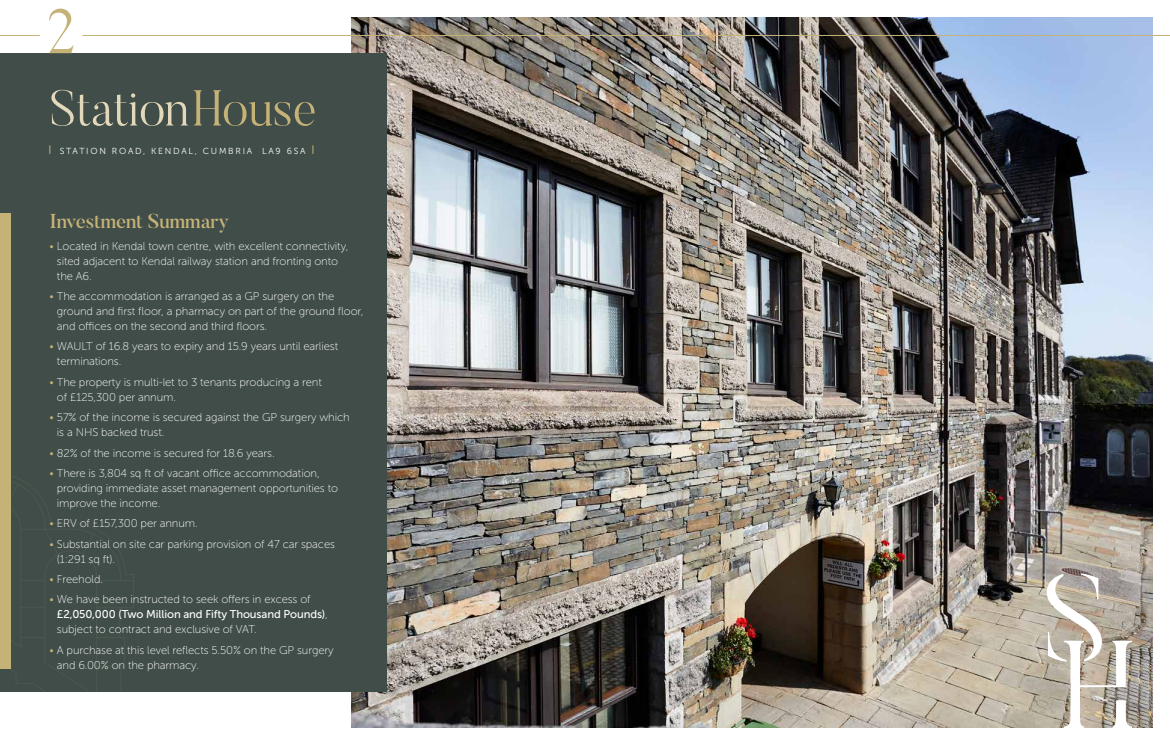
<style>
.page{position:relative;width:1170px;height:745px;background:#fff}
.page>*{position:absolute;margin:0;border:0;box-sizing:border-box;transform-origin:0 0}
.t1{font:300 62.5px "Butler";color:#c5b277}
.t2{font:300 50px "Butler";letter-spacing:-.01em;color:#e3d8b9}
.t3{font:500 20px "Butler";letter-spacing:-.01em;color:#c5b277}
.t4{font:11.25px/15px "Museo Sans 100";letter-spacing:-.01em;color:#fff}
.t5{font:11.25px "Museo Sans 500";letter-spacing:-.01em;color:#fff}
.t6{font:8.75px "Museo Sans 300";letter-spacing:.2em;color:#fff}
.s1{color:#c5b277}
.s2{font-family:"Museo Sans 100"}
</style>
<div class="page">
<img style="left:351px;top:18px;width:801px;height:708px">
<div style="left:0;top:53px;width:386px;height:638px;background:#404d49"></div>
<div style="left:0;top:213px;width:11px;height:455px;background:#c5b277"></div>
<svg style="left:0;top:476px;width:134px;height:215px"></svg>
<hr style="left:0;top:35px;width:40px;height:1px;background:#c5b277">
<hr style="left:82px;top:35px;width:1087px;height:1px;background:#c5b277">
<svg style="left:1040px;top:573px;width:91px;height:154px"></svg>
<h1 class="t1" style="left:47px;top:-8px;width:31px">2</h1>
<h2 class="t2" style="left:50px;top:77px;width:268px">Station<span class="s1">House</span></h2>
<p class="t6" style="left:60px;top:146px;width:247px">STATION ROAD, KENDAL, CUMBRIA LA9 6SA</p>
<h3 class="t3" style="left:50px;top:208px;width:181px">Investment Summary</h3>
<p class="t4" style="left:57px;top:238px;width:293px;text-indent:-7px"><span class="s1">•</span> Located in Kendal town centre, with excellent connectivity, sited adjacent to Kendal railway station and fronting onto the A6.</p>
<p class="t4" style="left:57px;top:288px;width:308px;text-indent:-7px"><span class="s1">•</span> The accommodation is arranged as a GP surgery on the ground and first floor, a pharmacy on part of the ground floor, and offices on the second and third floors.</p>
<p class="t4" style="left:57px;top:339px;width:283px;text-indent:-7px"><span class="s1">•</span> WAULT of 16.8 years to expiry and 15.9 years until earliest terminations.</p>
<p class="t4" style="left:57px;top:374px;width:266px;text-indent:-7px"><span class="s1">•</span> The property is multi-let to 3 tenants producing a rent of £125,300 per annum.</p>
<p class="t4" style="left:57px;top:409px;width:294px;text-indent:-7px"><span class="s1">•</span> 57% of the income is secured against the GP surgery which is a NHS backed trust.</p>
<p class="t4" style="left:50px;top:445px;width:226px"><span class="s1">•</span> 82% of the income is secured for 18.6 years.</p>
<p class="t4" style="left:57px;top:465px;width:283px;text-indent:-7px"><span class="s1">•</span> There is 3,804 sq ft of vacant office accommodation, providing immediate asset management opportunities to improve the income.</p>
<p class="t4" style="left:50px;top:515px;width:150px"><span class="s1">•</span> ERV of £157,300 per annum.</p>
<p class="t4" style="left:57px;top:536px;width:279px;text-indent:-7px"><span class="s1">•</span> Substantial on site car parking provision of 47 car spaces (1:291 sq ft).</p>
<p class="t4" style="left:50px;top:571px;width:55px"><span class="s1">•</span> Freehold.</p>
<p class="t4" style="left:50px;top:591px;width:262px"><span class="s1">•</span> We have been instructed to seek offers in excess of</p>
<p class="t5" style="left:57px;top:607px;width:272px">£2,050,000 (Two Million and Fifty Thousand Pounds)<span class="s2">,</span></p>
<p class="t4" style="left:57px;top:621px;width:201px">subject to contract and exclusive of VAT.</p>
<p class="t4" style="left:57px;top:642px;width:278px;text-indent:-7px"><span class="s1">•</span> A purchase at this level reflects 5.50% on the GP surgery and 6.00% on the pharmacy.</p>
</div>
